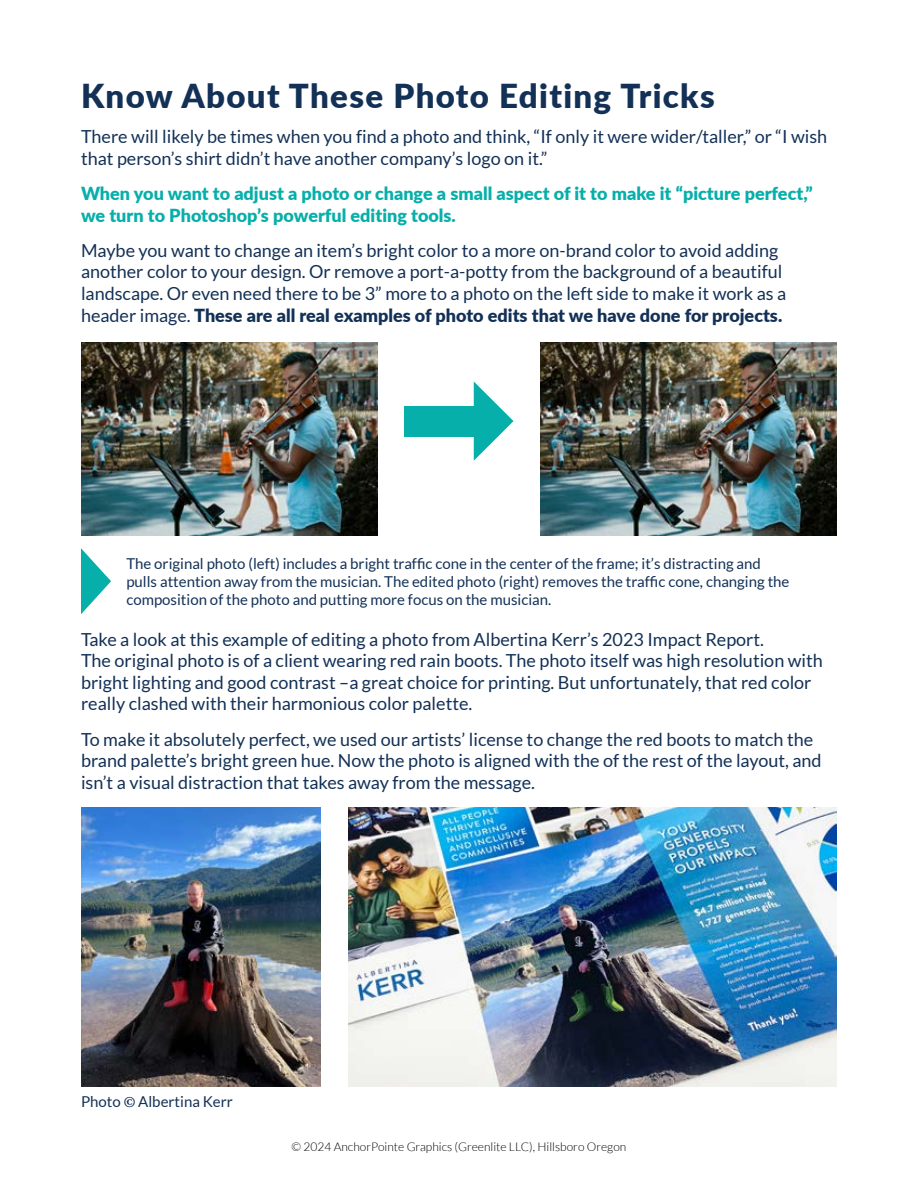
<style>
.page{position:relative;width:918px;height:1188px;background:#fff}
.page>*{position:absolute;margin:0;border:0;box-sizing:border-box;transform-origin:0 0}
.t1{font:900 33px "Lato";letter-spacing:.04em;color:#133156}
.t2{font:18px/21.6px "Lato";color:#133156}
.t3{font:900 18px/21.6px "Lato";color:#07afaa}
.t4{font:15px/18px "Lato";color:#133156}
.t5{font:300 12px "Lato";color:#000}
.s1{font-weight:900}
.s2{font-family:"Adobe Garamond Pro";font-weight:700}
</style>
<div class="page">
<img style="left:81px;top:807px;width:240px;height:279px">
<img style="left:349px;top:807px;width:488px;height:279px">
<img style="left:81px;top:343px;width:297px;height:193px">
<img style="left:540px;top:343px;width:297px;height:193px">
<svg style="left:474px;top:381px;width:40px;height:80px"></svg>
<div style="left:404px;top:406px;width:80px;height:30px;background:#07afaa"></div>
<svg style="left:81px;top:548px;width:30px;height:66px"></svg>
<h1 class="t1" style="left:81px;top:71px;width:635px">Know About These Photo Editing Tricks</h1>
<p class="t2" style="left:81px;top:127px;width:748px">There will likely be times when you find a photo and think, “If only it were wider/taller,” or “I wish that person’s shirt didn’t have another company’s logo on it.”</p>
<p class="t3" style="left:81px;top:182px;width:733px">When you want to adjust a photo or change a small aspect of it to make it “picture perfect,” we turn to Photoshop’s powerful editing tools.</p>
<p class="t2" style="left:81px;top:240px;width:707px">Maybe you want to change an item’s bright color to a more on-brand color to avoid adding another color to your design. Or remove a port-a-potty from the background of a beautiful landscape. Or even need there to be 3” more to a photo on the left side to make it work as a header image. <span class="s1">These are all real examples of photo edits that we have done for projects.</span></p>
<p class="t4" style="left:126px;top:555px;width:665px">The original photo (left) includes a bright traffic cone in the center of the frame; it’s distracting and pulls attention away from the musician. The edited photo (right) removes the traffic cone, changing the composition of the photo and putting more focus on the musician.</p>
<p class="t2" style="left:81px;top:629px;width:743px">Take a look at this example of editing a photo from Albertina Kerr’s 2023 Impact Report.<br>The original photo is of a client wearing red rain boots. The photo itself was high resolution with bright lighting and good contrast –a great choice for printing. But unfortunately, that red color really clashed with their harmonious color palette.</p>
<p class="t2" style="left:81px;top:729px;width:742px">To make it absolutely perfect, we used our artists’ license to change the red boots to match the brand palette’s bright green hue. Now the photo is aligned with the of the rest of the layout, and isn’t a visual distraction that takes away from the message.</p>
<p class="t4" style="left:81px;top:1093px;width:153px">Photo <span class="s2">©</span> Albertina Kerr</p>
<p class="t5" style="left:292px;top:1142px;width:336px">© 2024 AnchorPointe Graphics (Greenlite LLC), Hillsboro Oregon</p>
</div>
